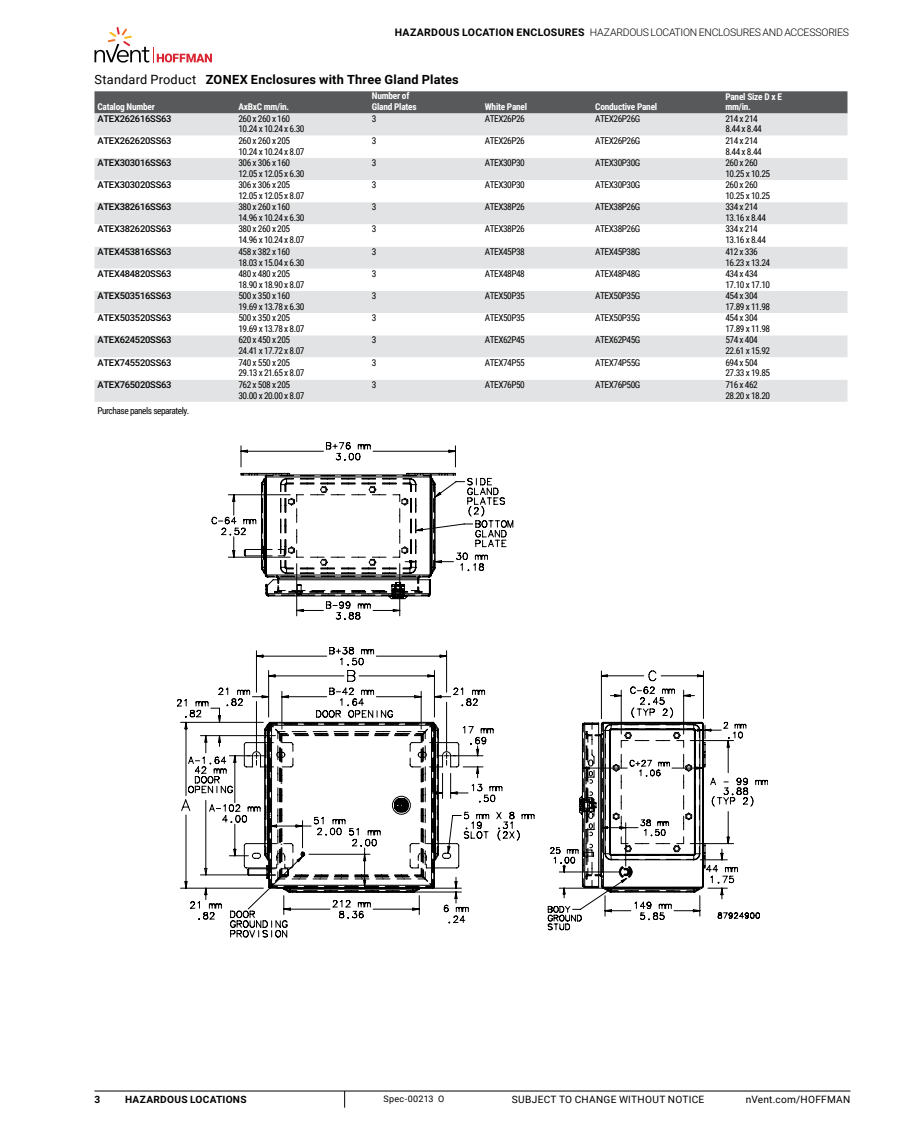
<style>
.page{position:relative;width:918px;height:1134px;background:#fff}
.page>*{position:absolute;margin:0;border:0;box-sizing:border-box;transform-origin:0 0}
.t1{font:700 12.75px "Roboto";letter-spacing:.015em;color:#000}
.t2{font:300 10.5px "Roboto";letter-spacing:-.025em;color:#000}
.t3{font:10.2px "Roboto";letter-spacing:.025em;color:#000}
.t4{font:700 10.2px "Roboto";letter-spacing:.025em;color:#000}
.t5{font:9.3px/10.8px "Roboto Condensed";letter-spacing:-.05em;color:#000}
.t6{font:500 9.3px "Roboto";letter-spacing:-.025em;color:#000}
.t7{font:700 9.3px/10.8px "Roboto Condensed";letter-spacing:-.025em;color:#fff}
.t8{font:9px "Roboto";letter-spacing:.03em;color:#000}
.s1{font-weight:700}
.s2{font-weight:400}
</style>
<div class="page">
<svg style="left:95px;top:27px;width:117px;height:36px"></svg>
<hr style="left:94px;top:1091px;width:756px;height:1px;background:#000">
<svg style="left:344px;top:1091px;width:1px;height:17px"></svg>
<div style="left:94px;top:91px;width:754px;height:22px;background:#58595b"></div>
<svg style="left:94px;top:113px;width:754px;height:23px;background:#e1e2e3"></svg>
<svg style="left:94px;top:158px;width:754px;height:244px;fill:#e2e3e4"></svg>
<svg style="left:177px;top:699px;width:11px;height:190px"></svg>
<svg style="left:188px;top:860px;width:21px;height:60px"></svg>
<svg style="left:188px;top:701px;width:21px;height:159px"></svg>
<svg style="left:209px;top:647px;width:559px;height:290px"></svg>
<svg style="left:431px;top:478px;width:269px;height:414px"></svg>
<svg style="left:211px;top:442px;width:277px;height:178px"></svg>
<p class="t2" style="left:395px;top:25px;width:456px"><span class="s1">HAZARDOUS LOCATION ENCLOSURES</span> HAZARDOUS LOCATION ENCLOSURES AND ACCESSORIES</p>
<h1 class="t1" style="left:94px;top:70px;width:366px"><span class="s2">Standard Product</span> ZONEX ENCLOSURES WITH THREE GLAND PLATES</h1>
<p class="t7" style="left:98px;top:101px;width:59px">Catalog Number</p>
<p class="t7" style="left:238px;top:101px;width:52px">AxBxC mm/in.</p>
<p class="t7" style="left:372px;top:90px;width:46px">Number of<br>Gland Plates</p>
<p class="t7" style="left:485px;top:101px;width:44px">White Panel</p>
<p class="t7" style="left:595px;top:101px;width:63px">Conductive Panel</p>
<p class="t7" style="left:725px;top:91px;width:58px">Panel Size D x E mm/in.</p>
<p class="t6" style="left:98px;top:112px;width:76px">ATEX262616SS63</p>
<p class="t5" style="left:238px;top:113px;width:68px">260 x 260 x 160<br>10.24 x 10.24 x 6.30</p>
<p class="t5" style="left:372px;top:113px;width:6px">3</p>
<p class="t5" style="left:485px;top:113px;width:42px">ATEX26P26</p>
<p class="t5" style="left:595px;top:113px;width:47px">ATEX26P26G</p>
<p class="t5" style="left:725px;top:113px;width:38px">214 x 214<br>8.44 x 8.44</p>
<p class="t6" style="left:98px;top:134px;width:76px">ATEX262620SS63</p>
<p class="t5" style="left:238px;top:135px;width:68px">260 x 260 x 205<br>10.24 x 10.24 x 8.07</p>
<p class="t5" style="left:372px;top:135px;width:6px">3</p>
<p class="t5" style="left:485px;top:135px;width:42px">ATEX26P26</p>
<p class="t5" style="left:595px;top:135px;width:47px">ATEX26P26G</p>
<p class="t5" style="left:725px;top:135px;width:38px">214 x 214<br>8.44 x 8.44</p>
<p class="t6" style="left:98px;top:156px;width:76px">ATEX303016SS63</p>
<p class="t5" style="left:238px;top:157px;width:68px">306 x 306 x 160<br>12.05 x 12.05 x 6.30</p>
<p class="t5" style="left:372px;top:157px;width:6px">3</p>
<p class="t5" style="left:485px;top:157px;width:42px">ATEX30P30</p>
<p class="t5" style="left:595px;top:157px;width:47px">ATEX30P30G</p>
<p class="t5" style="left:725px;top:157px;width:46px">260 x 260<br>10.25 x 10.25</p>
<p class="t6" style="left:98px;top:178px;width:76px">ATEX303020SS63</p>
<p class="t5" style="left:238px;top:179px;width:68px">306 x 306 x 205<br>12.05 x 12.05 x 8.07</p>
<p class="t5" style="left:372px;top:179px;width:6px">3</p>
<p class="t5" style="left:485px;top:179px;width:42px">ATEX30P30</p>
<p class="t5" style="left:595px;top:179px;width:47px">ATEX30P30G</p>
<p class="t5" style="left:725px;top:179px;width:46px">260 x 260<br>10.25 x 10.25</p>
<p class="t6" style="left:98px;top:200px;width:76px">ATEX382616SS63</p>
<p class="t5" style="left:238px;top:201px;width:68px">380 x 260 x 160<br>14.96 x 10.24 x 6.30</p>
<p class="t5" style="left:372px;top:201px;width:6px">3</p>
<p class="t5" style="left:485px;top:201px;width:42px">ATEX38P26</p>
<p class="t5" style="left:595px;top:201px;width:47px">ATEX38P26G</p>
<p class="t5" style="left:725px;top:201px;width:42px">334 x 214<br>13.16 x 8.44</p>
<p class="t6" style="left:98px;top:223px;width:76px">ATEX382620SS63</p>
<p class="t5" style="left:238px;top:223px;width:68px">380 x 260 x 205<br>14.96 x 10.24 x 8.07</p>
<p class="t5" style="left:372px;top:223px;width:6px">3</p>
<p class="t5" style="left:485px;top:223px;width:42px">ATEX38P26</p>
<p class="t5" style="left:595px;top:223px;width:47px">ATEX38P26G</p>
<p class="t5" style="left:725px;top:223px;width:42px">334 x 214<br>13.16 x 8.44</p>
<p class="t6" style="left:98px;top:245px;width:76px">ATEX453816SS63</p>
<p class="t5" style="left:238px;top:246px;width:68px">458 x 382 x 160<br>18.03 x 15.04 x 6.30</p>
<p class="t5" style="left:372px;top:246px;width:6px">3</p>
<p class="t5" style="left:485px;top:246px;width:42px">ATEX45P38</p>
<p class="t5" style="left:595px;top:246px;width:47px">ATEX45P38G</p>
<p class="t5" style="left:725px;top:246px;width:46px">412 x 336<br>16.23 x 13.24</p>
<p class="t6" style="left:98px;top:267px;width:76px">ATEX484820SS63</p>
<p class="t5" style="left:238px;top:268px;width:68px">480 x 480 x 205<br>18.90 x 18.90 x 8.07</p>
<p class="t5" style="left:372px;top:268px;width:6px">3</p>
<p class="t5" style="left:485px;top:268px;width:42px">ATEX48P48</p>
<p class="t5" style="left:595px;top:268px;width:47px">ATEX48P48G</p>
<p class="t5" style="left:725px;top:268px;width:46px">434 x 434<br>17.10 x 17.10</p>
<p class="t6" style="left:98px;top:289px;width:76px">ATEX503516SS63</p>
<p class="t5" style="left:238px;top:290px;width:68px">500 x 350 x 160<br>19.69 x 13.78 x 6.30</p>
<p class="t5" style="left:372px;top:290px;width:6px">3</p>
<p class="t5" style="left:485px;top:290px;width:42px">ATEX50P35</p>
<p class="t5" style="left:595px;top:290px;width:47px">ATEX50P35G</p>
<p class="t5" style="left:725px;top:290px;width:46px">454 x 304<br>17.89 x 11.98</p>
<p class="t6" style="left:98px;top:311px;width:76px">ATEX503520SS63</p>
<p class="t5" style="left:238px;top:312px;width:68px">500 x 350 x 205<br>19.69 x 13.78 x 8.07</p>
<p class="t5" style="left:372px;top:312px;width:6px">3</p>
<p class="t5" style="left:485px;top:312px;width:42px">ATEX50P35</p>
<p class="t5" style="left:595px;top:312px;width:47px">ATEX50P35G</p>
<p class="t5" style="left:725px;top:312px;width:46px">454 x 304<br>17.89 x 11.98</p>
<p class="t6" style="left:98px;top:334px;width:76px">ATEX624520SS63</p>
<p class="t5" style="left:238px;top:334px;width:68px">620 x 450 x 205<br>24.41 x 17.72 x 8.07</p>
<p class="t5" style="left:372px;top:334px;width:6px">3</p>
<p class="t5" style="left:485px;top:334px;width:42px">ATEX62P45</p>
<p class="t5" style="left:595px;top:334px;width:47px">ATEX62P45G</p>
<p class="t5" style="left:725px;top:334px;width:46px">574 x 404<br>22.61 x 15.92</p>
<p class="t6" style="left:98px;top:356px;width:76px">ATEX745520SS63</p>
<p class="t5" style="left:238px;top:357px;width:68px">740 x 550 x 205<br>29.13 x 21.65 x 8.07</p>
<p class="t5" style="left:372px;top:357px;width:6px">3</p>
<p class="t5" style="left:485px;top:357px;width:42px">ATEX74P55</p>
<p class="t5" style="left:595px;top:357px;width:47px">ATEX74P55G</p>
<p class="t5" style="left:725px;top:357px;width:46px">694 x 504<br>27.33 x 19.85</p>
<p class="t6" style="left:98px;top:378px;width:76px">ATEX765020SS63</p>
<p class="t5" style="left:238px;top:379px;width:68px">762 x 508 x 205<br>30.00 x 20.00 x 8.07</p>
<p class="t5" style="left:372px;top:379px;width:6px">3</p>
<p class="t5" style="left:485px;top:379px;width:42px">ATEX76P50</p>
<p class="t5" style="left:595px;top:379px;width:47px">ATEX76P50G</p>
<p class="t5" style="left:725px;top:379px;width:46px">716 x 462<br>28.20 x 18.20</p>
<p class="t5" style="left:98px;top:405px;width:93px">Purchase panels separately.</p>
<p class="t4" style="left:94px;top:1092px;width:7px">3</p>
<p class="t4" style="left:125px;top:1092px;width:123px">HAZARDOUS LOCATIONS</p>
<p class="t8" style="left:383px;top:1093px;width:62px">Spec-00213 O</p>
<p class="t3" style="left:512px;top:1092px;width:194px">SUBJECT TO CHANGE WITHOUT NOTICE</p>
<p class="t3" style="left:746px;top:1092px;width:106px">nVent.com/HOFFMAN</p>
</div>
